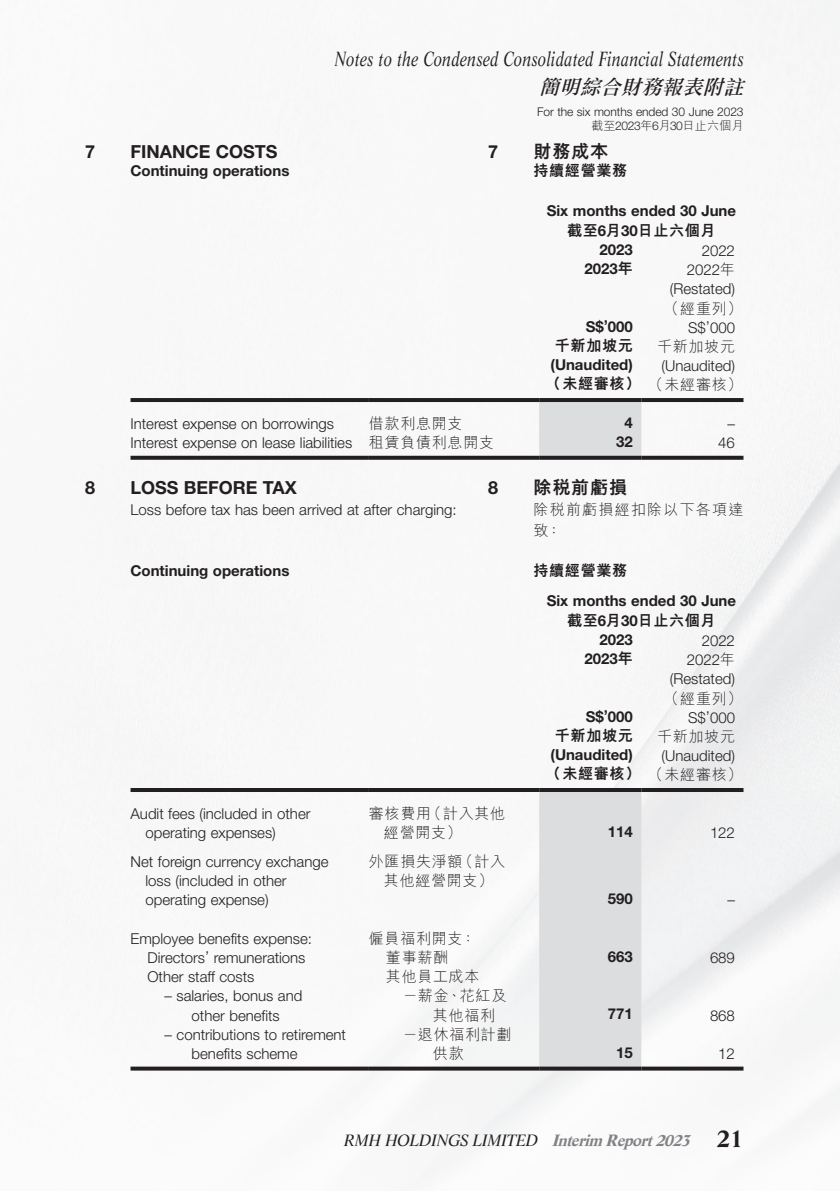
<style>
.page{position:relative;width:840px;height:1191px;background:#fff}
.page>*{position:absolute;margin:0;border:0;box-sizing:border-box;transform-origin:0 0}
.t1{font:italic 20px "Life LT Std";letter-spacing:.01em;color:#231f20;scale:.78 1}
.t2{font:italic 20px "DF Li Song HK W5";color:#231f20}
.t3{font:700 18px "Helvetica Neue LT Std";color:#231f20}
.t4{font:800 18px "M Hei HK";letter-spacing:.05em;color:#231f20}
.t5{font:italic 16px "Life LT Std";letter-spacing:-.03em;color:#231f20}
.t6{font:300 15px/19.2px "Helvetica Neue LT Std";color:#231f20}
.t7{font:700 15px "Helvetica Neue LT Std";color:#231f20}
.t8{font:300 15px/19.2px "M Hei HK";letter-spacing:.05em;color:#231f20}
.t9{font:800 15px "M Hei HK";letter-spacing:.05em;color:#231f20}
.t10{font:300 15px/21px "M Hei HK";letter-spacing:.08em;color:#231f20}
.t11{font:300 12px "Helvetica Neue LT Std";letter-spacing:-.005em;color:#231f20}
.t12{font:300 12px "M Hei HK";letter-spacing:.02em;color:#231f20}
.s1{font-family:"Helvetica Neue LT Std"}
.s2{font-family:"Helvetica Neue LT Std";font-weight:700}
.s3{font-family:"M Hei HK";font-weight:800}
.s4{font-family:"M Hei HK"}
.s5{font-weight:300}
.s6{font-weight:700;color:#808285}
.s7{font-weight:700;font-style:normal;font-size:24px}
</style>
<div class="page">
<div style="left:539px;top:402px;width:102px;height:54px;background:#dcdddf"></div>
<hr style="left:130px;top:398px;width:239px;height:4px;background:#231f20">
<hr style="left:369px;top:398px;width:170px;height:4px;background:#231f20">
<hr style="left:539px;top:398px;width:102px;height:4px;background:#231f20">
<hr style="left:641px;top:398px;width:102px;height:4px;background:#231f20">
<svg style="left:130px;top:456px;width:239px;height:4px"></svg>
<svg style="left:369px;top:456px;width:170px;height:4px"></svg>
<svg style="left:539px;top:456px;width:102px;height:4px"></svg>
<svg style="left:641px;top:456px;width:102px;height:4px"></svg>
<div style="left:539px;top:792px;width:102px;height:274px;background:#dcdddf"></div>
<hr style="left:130px;top:788px;width:239px;height:4px;background:#231f20">
<hr style="left:369px;top:788px;width:170px;height:4px;background:#231f20">
<hr style="left:539px;top:788px;width:102px;height:4px;background:#231f20">
<hr style="left:641px;top:788px;width:102px;height:4px;background:#231f20">
<svg style="left:130px;top:1066px;width:239px;height:4px"></svg>
<svg style="left:369px;top:1066px;width:170px;height:4px"></svg>
<svg style="left:539px;top:1066px;width:102px;height:4px"></svg>
<svg style="left:641px;top:1066px;width:102px;height:4px"></svg>
<p class="t3" style="left:85px;top:140px;width:12px">7</p>
<p class="t3" style="left:130px;top:140px;width:148px">FINANCE COSTS</p>
<p class="t7" style="left:130px;top:161px;width:160px">Continuing operations</p>
<h1 class="t1" style="left:334px;top:46px;width:526px">Notes to the Condensed Consolidated Financial Statements</h1>
<h1 class="t2" style="left:538px;top:76px;width:211px">簡明綜合財務報表附註</h1>
<p class="t11" style="left:537px;top:104px;width:208px">For the six months ended 30 June 2023</p>
<p class="t12" style="left:591px;top:119px;width:153px">截至<span class="s1">2023</span>年<span class="s1">6</span>月<span class="s1">30</span>日止六個月</p>
<p class="t3" style="left:488px;top:140px;width:12px">7</p>
<p class="t4" style="left:533px;top:142px;width:76px">財務成本</p>
<p class="t9" style="left:533px;top:163px;width:95px">持續經營業務</p>
<p class="t7" style="left:546px;top:202px;width:191px">Six months ended 30 June</p>
<p class="t9" style="left:566px;top:222px;width:150px">截至<span class="s2">6</span>月<span class="s2">30</span>日止六個月</p>
<p class="t7" style="left:599px;top:240px;width:35px">2023</p>
<p class="t6" style="left:701px;top:241px;width:35px">2022</p>
<p class="t7" style="left:584px;top:259px;width:50px">2023<span class="s3">年</span></p>
<p class="t6" style="left:669px;top:260px;width:67px;text-align:right">2022<span class="s4">年</span>(Restated)</p>
<p class="t8" style="left:663px;top:298px;width:80px">（經重列）</p>
<p class="t7" style="left:585px;top:317px;width:49px">S$’000</p>
<p class="t6" style="left:687px;top:317px;width:48px">S$’000</p>
<p class="t9" style="left:554px;top:338px;width:79px">千新加坡元</p>
<p class="t8" style="left:656px;top:337px;width:79px">千新加坡元</p>
<p class="t7" style="left:550px;top:355px;width:84px">(Unaudited)</p>
<p class="t6" style="left:661px;top:356px;width:75px">(Unaudited)</p>
<p class="t9" style="left:545px;top:376px;width:198px">（未經審核）<span class="s5">（未經審核）</span></p>
<p class="t6" style="left:130px;top:414px;width:205px">Interest expense on borrowings</p>
<p class="t8" style="left:369px;top:413px;width:95px">借款利息開支</p>
<p class="t7" style="left:624px;top:413px;width:10px">4</p>
<p class="t6" style="left:727px;top:414px;width:9px">–</p>
<p class="t6" style="left:130px;top:433px;width:365px">Interest expense on lease liabilities <span class="s4">租賃負債利息開支</span></p>
<p class="t7" style="left:615px;top:432px;width:18px">32</p>
<p class="t6" style="left:718px;top:433px;width:18px">46</p>
<p class="t3" style="left:85px;top:477px;width:12px">8</p>
<p class="t3" style="left:130px;top:477px;width:168px">LOSS BEFORE TAX</p>
<p class="t6" style="left:130px;top:500px;width:327px">Loss before tax has been arrived at after charging:</p>
<p class="t7" style="left:130px;top:561px;width:160px">Continuing operations</p>
<p class="t3" style="left:488px;top:477px;width:12px">8</p>
<p class="t4" style="left:533px;top:478px;width:95px">除稅前虧損</p>
<p class="t10" style="left:533px;top:499px;width:211px">除稅前虧損經扣除以下各項達致：</p>
<p class="t9" style="left:533px;top:562px;width:95px">持續經營業務</p>
<p class="t7" style="left:546px;top:591px;width:191px">Six months ended 30 June</p>
<p class="t9" style="left:566px;top:612px;width:150px">截至<span class="s2">6</span>月<span class="s2">30</span>日止六個月</p>
<p class="t7" style="left:599px;top:630px;width:35px">2023</p>
<p class="t6" style="left:701px;top:630px;width:35px">2022</p>
<p class="t7" style="left:584px;top:649px;width:50px">2023<span class="s3">年</span></p>
<p class="t6" style="left:669px;top:650px;width:67px;text-align:right">2022<span class="s4">年</span>(Restated)</p>
<p class="t8" style="left:663px;top:688px;width:80px">（經重列）</p>
<p class="t7" style="left:585px;top:707px;width:49px">S$’000</p>
<p class="t6" style="left:687px;top:707px;width:48px">S$’000</p>
<p class="t9" style="left:554px;top:727px;width:79px">千新加坡元</p>
<p class="t8" style="left:656px;top:726px;width:79px">千新加坡元</p>
<p class="t7" style="left:550px;top:745px;width:84px">(Unaudited)</p>
<p class="t6" style="left:661px;top:746px;width:75px">(Unaudited)</p>
<p class="t9" style="left:545px;top:766px;width:198px">（未經審核）<span class="s5">（未經審核）</span></p>
<p class="t6" style="left:145px;top:803px;width:166px;text-indent:-15px">Audit fees (included in other operating expenses)</p>
<p class="t8" style="left:384px;top:803px;width:123px;text-indent:-15px">審核費用（計入其他經營開支）</p>
<p class="t6" style="left:145px;top:851px;width:184px;text-indent:-15px">Net foreign currency exchange loss (included in other operating expense)</p>
<p class="t8" style="left:369px;top:851px;width:138px;text-align:center">外匯損失淨額（計入其他經營開支）</p>
<p class="t7" style="left:607px;top:822px;width:26px">114</p>
<p class="t6" style="left:709px;top:823px;width:26px">122</p>
<p class="t7" style="left:607px;top:889px;width:26px">590</p>
<p class="t6" style="left:727px;top:890px;width:9px">–</p>
<p class="t6" style="left:130px;top:928px;width:183px">Employee benefits expense:</p>
<p class="t8" style="left:369px;top:928px;width:108px">僱員福利開支：</p>
<p class="t6" style="left:147px;top:947px;width:159px">Directors’ remunerations</p>
<p class="t8" style="left:386px;top:947px;width:64px">董事薪酬</p>
<p class="t7" style="left:607px;top:947px;width:26px">663</p>
<p class="t6" style="left:709px;top:947px;width:26px">689</p>
<p class="t6" style="left:147px;top:967px;width:108px">Other staff costs</p>
<p class="t8" style="left:385px;top:966px;width:95px">其他員工成本</p>
<p class="t6" style="left:164px;top:986px;width:139px;text-align:center">– salaries, bonus and other benefits</p>
<p class="t8" style="left:432px;top:986px;width:75px;text-indent:-30px">－薪金、花紅及其他福利</p>
<p class="t7" style="left:607px;top:1004px;width:26px">771</p>
<p class="t6" style="left:709px;top:1005px;width:26px">868</p>
<p class="t6" style="left:191px;top:1024px;width:156px;text-indent:-27px">– contributions to retirement benefits scheme</p>
<p class="t8" style="left:432px;top:1024px;width:80px;text-indent:-30px">－退休福利計劃供款</p>
<p class="t7" style="left:615px;top:1043px;width:18px">15</p>
<p class="t6" style="left:718px;top:1043px;width:18px">12</p>
<p class="t5" style="left:344px;top:1130px;width:401px">RMH HOLDINGS LIMITED <span class="s6">Interim Report2023</span> <span class="s7">21</span></p>
</div>
